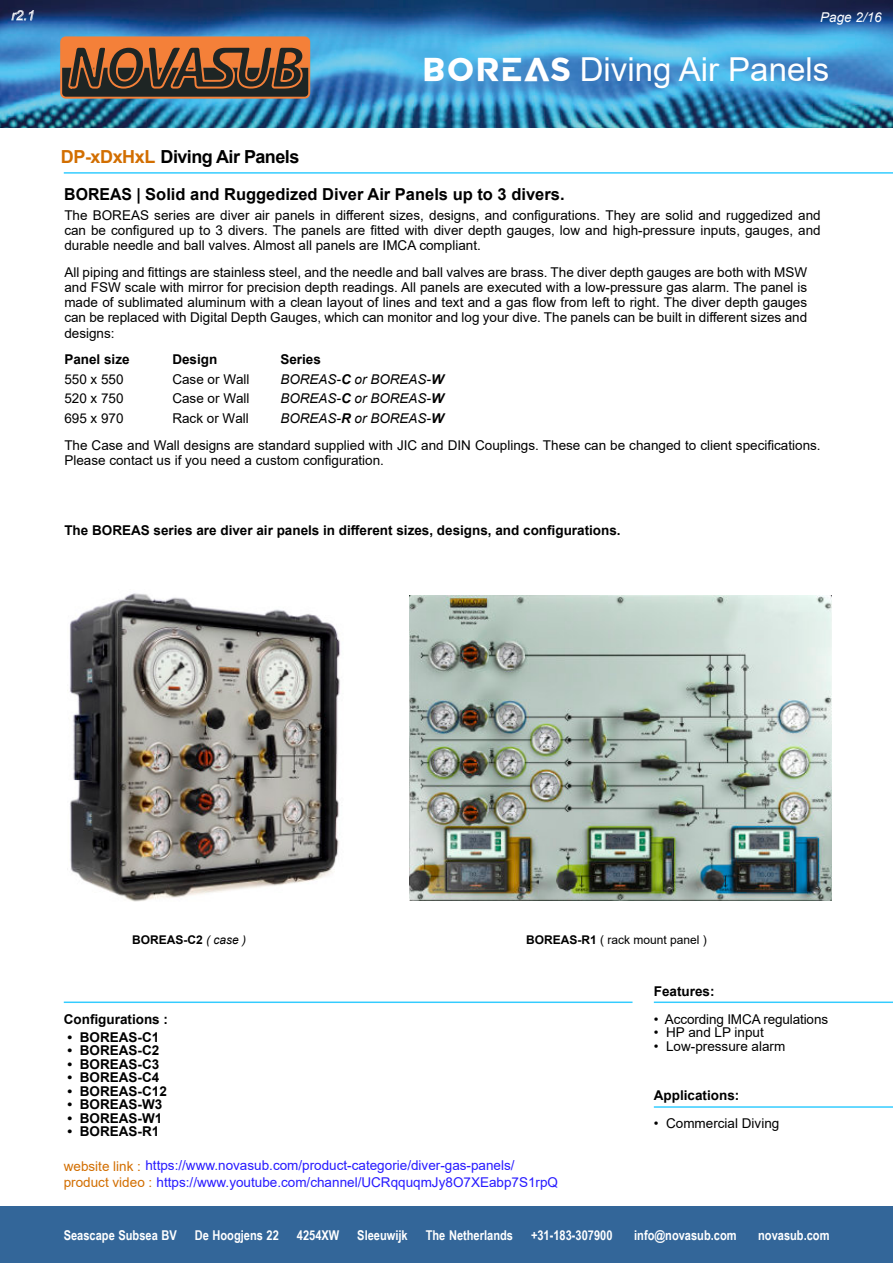
<style>
.page{position:relative;width:893px;height:1263px;background:#fff}
.page>*{position:absolute;margin:0;border:0;box-sizing:border-box;transform-origin:0 0}
.t1{font:33px "Arial";color:#fff}
.t2{font:700 18px "Arial";letter-spacing:-.03em;color:#000}
.t3{font:700 16.5px "Arial";color:#000;scale:.96 1}
.t4{font:13.5px/15px "Arial";color:#000;text-align:justify}
.t5{font:700 13.5px "Arial";color:#000}
.t6{font:13.5px "Arial";color:#271aff}
.t7{font:700 13.5px "Arial Narrow";color:#fff}
.t8{font:italic 13.5px "Arial";color:#000}
.t9{font:italic 13.5px "Arial";color:#fff}
.t10{font:12px "Arial";color:#000}
.t11{font:700 12px "Arial";color:#000}
.s1{color:#d26e00}
.s2{font-family:"Baba Pro";font-weight:700}
.s3{font-weight:700}
.s4{font-style:italic}
.s5{font-weight:700;font-style:italic}
.s6{font-weight:400;font-style:italic}
</style>
<div class="page">
<div style="left:0;top:1206px;width:893px;height:57px;background:#369"></div>
<img style="left:0;top:0;width:893px;height:128px">
<svg style="left:61px;top:36px;width:248px;height:63px;background:#804e2d"></svg>
<div style="left:60px;top:36px;width:250px;height:63px;border:2px solid #f48039;border-radius:5px"></div>
<hr style="left:64px;top:172px;width:829px;height:2px;background:#3cf">
<hr style="left:654px;top:1001px;width:239px;height:2px;background:#3cf">
<hr style="left:654px;top:1106px;width:239px;height:2px;background:#3cf">
<hr style="left:64px;top:1001px;width:568px;height:2px;background:#3cf">
<svg style="left:11px;top:10px;width:23px;height:11px"></svg>
<img style="left:410px;top:595px;width:422px;height:305px">
<img style="left:70px;top:593px;width:270px;height:309px">
<p class="t9" style="left:11px;top:10px;width:25px">r2.1</p>
<p class="t9" style="left:820px;top:12px;width:63px">Page 2/16</p>
<h2 class="t2" style="left:61px;top:150px;width:240px"><span class="s1">DP-xDxHxL</span> Diving Air Panels</h2>
<h1 class="t1" style="left:425px;top:57px;width:406px"><span class="s2">BOREAS</span>Diving Air Panels</h1>
<p class="t3" style="left:64px;top:188px;width:523px">BOREAS | Solid and Ruggedized Diver Air Panels up to 3 divers.</p>
<p class="t4" style="left:64px;top:209px;width:758px">The BOREAS series are diver air panels in different sizes, designs, and configurations. They are solid and ruggedized and can be configured up to 3 divers. The panels are fitted with diver depth gauges, low and high-pressure inputs, gauges, and durable needle and ball valves. Almost all panels are IMCA compliant.</p>
<p class="t4" style="left:64px;top:266px;width:744px">All piping and fittings are stainless steel, and the needle and ball valves are brass. The diver depth gauges are both with MSW and FSW scale with mirror for precision depth readings. All panels are executed with a low-pressure gas alarm. The panel is made of sublimated aluminum with a clean layout of lines and text and a gas flow from left to right. The diver depth gauges can be replaced with Digital Depth Gauges, which can monitor and log your dive. The panels can be built in different sizes and designs:</p>
<p class="t5" style="left:64px;top:355px;width:67px">Panel size</p>
<p class="t5" style="left:172px;top:355px;width:47px">Design</p>
<p class="t5" style="left:280px;top:355px;width:42px">Series</p>
<p class="t4" style="left:64px;top:373px;width:61px">550 x 550</p>
<p class="t4" style="left:172px;top:373px;width:79px">Case or Wall</p>
<p class="t8" style="left:280px;top:374px;width:165px">BOREAS-<span class="s3">C</span> or BOREAS-<span class="s3">W</span></p>
<p class="t4" style="left:64px;top:392px;width:61px">520 x 750</p>
<p class="t4" style="left:172px;top:392px;width:79px">Case or Wall</p>
<p class="t8" style="left:280px;top:394px;width:165px">BOREAS-<span class="s3">C</span> or BOREAS-<span class="s3">W</span></p>
<p class="t4" style="left:64px;top:412px;width:61px">695 x 970</p>
<p class="t4" style="left:172px;top:412px;width:78px">Rack or Wall</p>
<p class="t4" style="left:64px;top:406px;width:758px;line-height:27px;text-indent:216px"><span class="s4">BOREAS-</span><span class="s5">R</span> <span class="s4">or BOREAS-</span><span class="s5">W<br></span>The Case and Wall designs are standard supplied with JIC and DIN Couplings. These can be changed to client specifications.</p>
<p class="t4" style="left:64px;top:454px;width:321px">Please contact us if you need a custom configuration.</p>
<p class="t5" style="left:64px;top:525px;width:558px">The BOREAS series are diver air panels in different sizes, designs, and configurations.</p>
<p class="t11" style="left:132px;top:935px;width:116px">BOREAS-C2 <span class="s6">( case )</span></p>
<p class="t10" style="left:526px;top:935px;width:182px"><span class="s3">BOREAS-R1</span> ( rack mount panel )</p>
<p class="t5" style="left:64px;top:1014px;width:106px">Configurations :</p>
<p class="t5" style="left:68px;top:1032px;width:93px">• BOREAS-C1</p>
<p class="t5" style="left:68px;top:1045px;width:93px">• BOREAS-C2</p>
<p class="t5" style="left:68px;top:1059px;width:93px">• BOREAS-C3</p>
<p class="t5" style="left:68px;top:1072px;width:93px">• BOREAS-C4</p>
<p class="t5" style="left:68px;top:1086px;width:101px">• BOREAS-C12</p>
<p class="t5" style="left:68px;top:1099px;width:96px">• BOREAS-W3</p>
<p class="t5" style="left:68px;top:1113px;width:96px">• BOREAS-W1</p>
<p class="t5" style="left:68px;top:1126px;width:93px">• BOREAS-R1</p>
<p class="t6" style="left:64px;top:1160px;width:452px"><span class="s1">website link :</span> https://www.novasub.com/product-categorie/diver-gas-panels/</p>
<p class="t6" style="left:64px;top:1177px;width:496px"><span class="s1">product video :</span> https://www.youtube.com/channel/UCRqquqmJy8O7XEabp7S1rpQ</p>
<p class="t5" style="left:654px;top:986px;width:62px">Features:</p>
<p class="t4" style="left:654px;top:1013px;width:176px">• According IMCA regulations</p>
<p class="t4" style="left:654px;top:1026px;width:112px">• HP and LP input</p>
<p class="t4" style="left:654px;top:1040px;width:133px">• Low-pressure alarm</p>
<p class="t5" style="left:654px;top:1090px;width:87px">Applications:</p>
<p class="t4" style="left:654px;top:1117px;width:127px">• Commercial Diving</p>
<p class="t7" style="left:64px;top:1230px;width:115px">Seascape Subsea BV</p>
<p class="t7" style="left:195px;top:1230px;width:86px">De Hoogjens 22</p>
<p class="t7" style="left:297px;top:1230px;width:44px">4254XW</p>
<p class="t7" style="left:357px;top:1230px;width:52px">Sleeuwĳk</p>
<p class="t7" style="left:426px;top:1230px;width:89px">The Netherlands</p>
<p class="t7" style="left:531px;top:1230px;width:83px">+31-183-307900</p>
<p class="t7" style="left:634px;top:1230px;width:104px">info@novasub.com</p>
<p class="t7" style="left:758px;top:1230px;width:73px">novasub.com</p>
</div>
